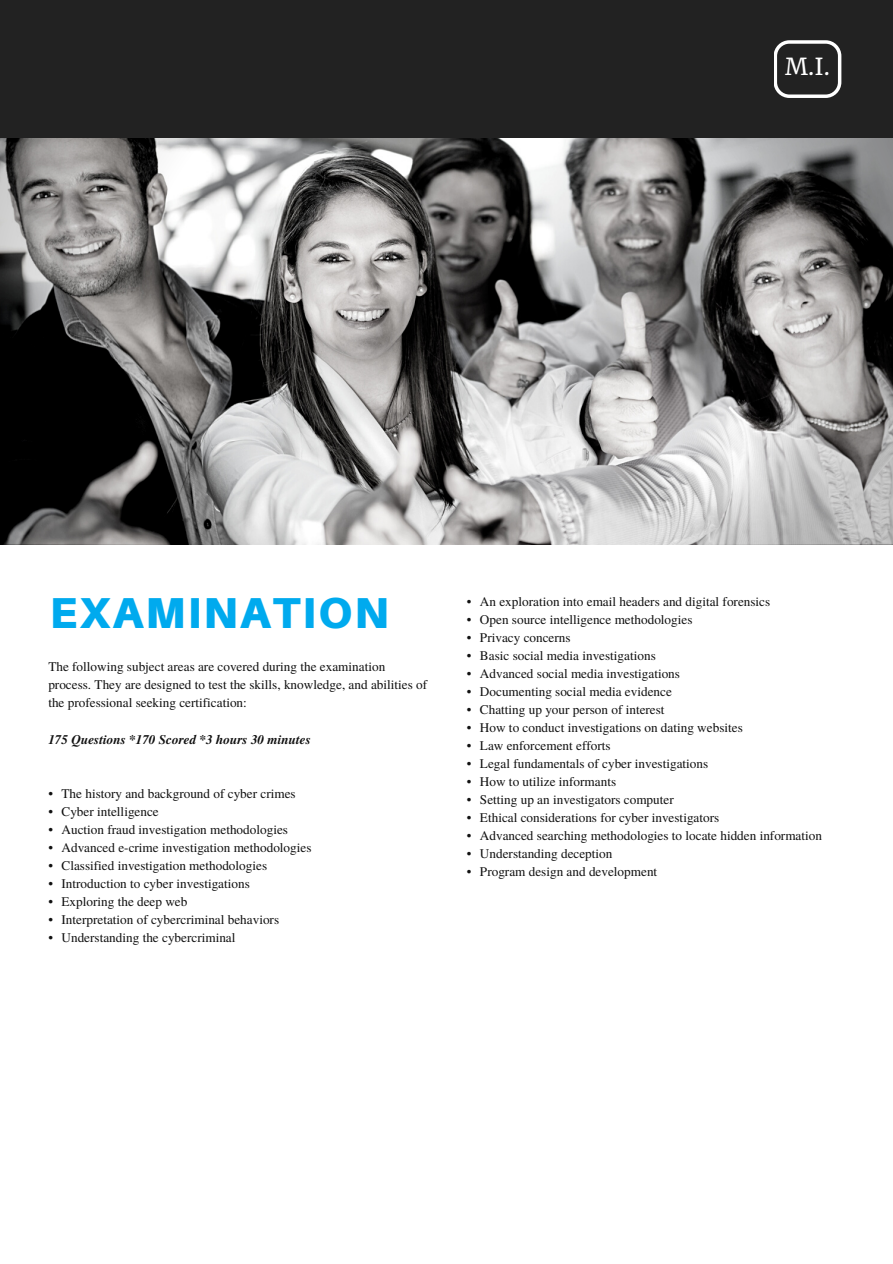
<style>
.page{position:relative;width:893px;height:1264px;background:#fff}
.page>*{position:absolute;margin:0;border:0;box-sizing:border-box;transform-origin:0 0}
.t1{font:900 43.35px "Aileron";letter-spacing:.05em;color:#0ae}
.t2{font:23.1px "Merriweather";color:#fff}
.t3{font:13.2px/18px "Te X Gyre Termes";color:#111}
.t4{font:italic 700 13.2px "Te X Gyre Termes";color:#111}
</style>
<div class="page">
<div style="left:0;top:0;width:892px;height:138px;background:#222"></div>
<svg style="left:774px;top:40px;width:67px;height:58px"></svg>
<svg style="left:0;top:138px;width:892px;height:406px;background:#868585"></svg>
<p class="t2" style="left:785px;top:52px;width:46px">M.I.</p>
<p class="t1" style="left:50px;top:585px;width:340px">EXAMINATION</p>
<p class="t3" style="left:48px;top:656px;width:380px">The following subject areas are covered during the examination process. They are designed to test the skills, knowledge, and abilities of the professional seeking certification:</p>
<p class="t4" style="left:48px;top:729px;width:264px">175 Questions *170 Scored *3 hours 30 minutes</p>
<p class="t3" style="left:48px;top:784px;width:249px">• The history and background of cyber crimes</p>
<p class="t3" style="left:48px;top:801px;width:112px">• Cyber intelligence</p>
<p class="t3" style="left:48px;top:819px;width:241px">• Auction fraud investigation methodologies</p>
<p class="t3" style="left:48px;top:837px;width:265px">• Advanced e-crime investigation methodologies</p>
<p class="t3" style="left:48px;top:855px;width:220px">• Classified investigation methodologies</p>
<p class="t3" style="left:48px;top:873px;width:203px">• Introduction to cyber investigations</p>
<p class="t3" style="left:48px;top:891px;width:141px">• Exploring the deep web</p>
<p class="t3" style="left:48px;top:909px;width:232px">• Interpretation of cybercriminal behaviors</p>
<p class="t3" style="left:48px;top:927px;width:189px">• Understanding the cybercriminal</p>
<p class="t3" style="left:467px;top:592px;width:305px">• An exploration into email headers and digital forensics</p>
<p class="t3" style="left:467px;top:610px;width:227px">• Open source intelligence methodologies</p>
<p class="t3" style="left:467px;top:628px;width:105px">• Privacy concerns</p>
<p class="t3" style="left:467px;top:646px;width:190px">• Basic social media investigations</p>
<p class="t3" style="left:467px;top:664px;width:215px">• Advanced social media investigations</p>
<p class="t3" style="left:467px;top:682px;width:207px">• Documenting social media evidence</p>
<p class="t3" style="left:467px;top:699px;width:199px">• Chatting up your person of interest</p>
<p class="t3" style="left:467px;top:717px;width:277px">• How to conduct investigations on dating websites</p>
<p class="t3" style="left:467px;top:735px;width:145px">• Law enforcement efforts</p>
<p class="t3" style="left:467px;top:753px;width:243px">• Legal fundamentals of cyber investigations</p>
<p class="t3" style="left:467px;top:771px;width:151px">• How to utilize informants</p>
<p class="t3" style="left:467px;top:789px;width:208px">• Setting up an investigators computer</p>
<p class="t3" style="left:467px;top:807px;width:254px">• Ethical considerations for cyber investigators</p>
<p class="t3" style="left:467px;top:825px;width:357px">• Advanced searching methodologies to locate hidden information</p>
<p class="t3" style="left:467px;top:843px;width:147px">• Understanding deception</p>
<p class="t3" style="left:467px;top:861px;width:192px">• Program design and development</p>
</div>
